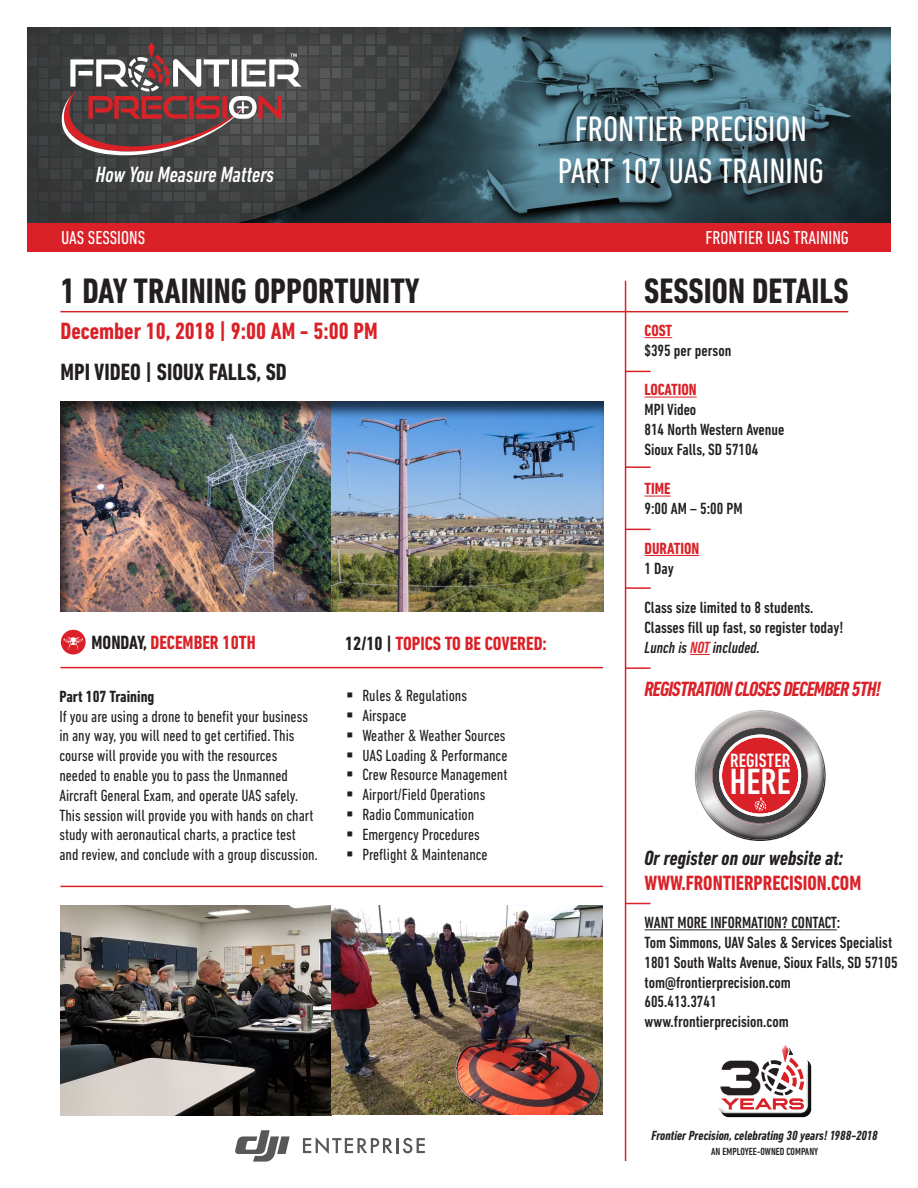
<style>
.page{position:relative;width:918px;height:1188px;background:#fff}
.page>*{position:absolute;margin:0;border:0;box-sizing:border-box;transform-origin:0 0}
.t1{font:500 condensed 37.2px "DIN Next LT Pro";color:#fff}
.t2{font:700 condensed 36px "DIN Next LT Pro";color:#231f20}
.t3{font:condensed 36px "DIN Next LT Pro";color:#fff}
.t4{font:700 condensed 24px "DIN Next LT Pro";color:#da2128}
.t5{font:700 condensed 24px "DIN Next LT Pro";color:#231f20}
.t6{font:italic 500 condensed 22.5px "DIN Next LT Pro";color:#fff}
.t7{font:italic 700 condensed 21px "DIN Next LT Pro";letter-spacing:-.035em;color:#da2128}
.t8{font:italic 700 condensed 21px "DIN Next LT Pro";color:#231f20}
.t9{font:700 condensed 21px "DIN Next LT Pro";color:#da2128}
.t10{font:500 condensed 19.65px "DIN Next LT Pro";color:#fff}
.t11{font:700 condensed 19.5px "DIN Next LT Pro";color:#da2128}
.t12{font:condensed 19.05px "DIN Next LT Pro";color:#fff}
.t13{font:condensed 16.5px/19.8px "DIN Next LT Pro";color:#231f20}
.t14{font:500 condensed 16.5px "DIN Next LT Pro";color:#231f20}
.t15{font:700 condensed 16.5px "DIN Next LT Pro";color:#da2128}
.t16{font:italic 500 condensed 16.5px "DIN Next LT Pro";color:#231f20}
.t17{font:700 condensed 16.5px "DIN Next LT Pro";color:#231f20}
.t18{font:italic 700 condensed 13.5px "DIN Next LT Pro";color:#231f20}
.t19{font:500 condensed 10.5px "DIN Next LT Pro";color:#231f20}
.s1{color:#231f20}
.s2{color:#da2128}
</style>
<div class="page">
<img style="left:60px;top:905px;width:543px;height:210px">
<div style="left:210px;top:26px;width:683px;height:204px;background:#231f20;opacity:.75"></div>
<div style="left:27px;top:224px;width:864px;height:28px;background:#da2128"></div>
<svg style="left:28px;top:27px;width:436px;height:197px;background:#494546"></svg>
<svg style="left:562px;top:119px;width:279px;height:82px;background:#3a5761"></svg>
<svg style="left:645px;top:337px;width:27px;height:1px"></svg>
<hr style="left:645px;top:397px;width:52px;height:1px;background:#da2128">
<svg style="left:645px;top:496px;width:26px;height:1px"></svg>
<hr style="left:645px;top:555px;width:54px;height:1px;background:#da2128">
<svg style="left:690px;top:654px;width:20px;height:1px"></svg>
<hr style="left:645px;top:929px;width:192px;height:1px;background:#231f20">
<div style="left:694px;top:709px;width:127px;height:121px;background:#fff;opacity:.75"></div>
<div style="left:696px;top:720px;width:131px;height:122px;background:#231f20;opacity:.75"></div>
<hr style="left:60px;top:311px;width:788px;height:1px;background:#da2128">
<hr style="left:625px;top:281px;width:1px;height:880px;background:#da2128">
<hr style="left:60px;top:667px;width:543px;height:1px;background:#da2128">
<hr style="left:60px;top:886px;width:543px;height:1px;background:#da2128">
<svg style="left:626px;top:371px;width:25px;height:1px"></svg>
<hr style="left:625px;top:466px;width:26px;height:2px;background:#da2128">
<svg style="left:626px;top:529px;width:25px;height:1px"></svg>
<hr style="left:625px;top:587px;width:26px;height:2px;background:#da2128">
<hr style="left:625px;top:667px;width:25px;height:2px;background:#da2128">
<svg style="left:626px;top:903px;width:24px;height:1px"></svg>
<div style="left:716px;top:1046px;width:95px;height:72px;background:#231f20;opacity:.75"></div>
<div style="left:61px;top:630px;width:25px;height:24px;background:#dc2029;border-radius:50%"></div>
<svg style="left:63px;top:637px;width:20px;height:13px"></svg>
<svg style="left:303px;top:1137px;width:90px;height:17px"></svg>
<hr style="left:396px;top:1138px;width:3px;height:15px;background:#57585a">
<svg style="left:403px;top:1138px;width:22px;height:15px"></svg>
<svg style="left:235px;top:1130px;width:55px;height:32px"></svg>
<div style="left:60px;top:401px;width:544px;height:211px;background:#231f20;opacity:.75"></div>
<p class="t6" style="left:96px;top:162px;width:180px">How You Measure Matters</p>
<p class="t3" style="left:575px;top:109px;width:234px">FRONTIER PRECISION</p>
<p class="t3" style="left:558px;top:151px;width:268px">PART 107 UAS TRAINING</p>
<p class="t12" style="left:61px;top:227px;width:86px">UAS SESSIONS</p>
<p class="t2" style="left:60px;top:271px;width:361px">1 DAY TRAINING OPPORTUNITY</p>
<p class="t4" style="left:60px;top:318px;width:319px">December 10, 2018 | 9:00 AM - 5:00 PM</p>
<p class="t5" style="left:60px;top:358px;width:228px">MPI VIDEO | SIOUX FALLS, SD</p>
<p class="t11" style="left:92px;top:631px;width:166px"><span class="s1">MONDAY,</span> DECEMBER 10TH</p>
<p class="t17" style="left:59px;top:687px;width:97px">Part 107 Training</p>
<p class="t13" style="left:59px;top:706px;width:250px">If you are using a drone to benefit your business</p>
<p class="t13" style="left:59px;top:726px;width:237px">in any way, you will need to get certified. This course will provide you with the resources</p>
<p class="t13" style="left:59px;top:765px;width:230px">needed to enable you to pass the Unmanned</p>
<p class="t13" style="left:59px;top:785px;width:240px">Aircraft General Exam, and operate UAS safely.</p>
<p class="t13" style="left:59px;top:805px;width:255px">This session will provide you with hands on chart</p>
<p class="t13" style="left:59px;top:825px;width:238px">study with aeronautical charts, a practice test</p>
<p class="t13" style="left:59px;top:845px;width:260px">and review, and conclude with a group discussion.</p>
<p class="t11" style="left:345px;top:632px;width:203px"><span class="s1">12/10 |</span> TOPICS TO BE COVERED:</p>
<p class="t13" style="left:346px;top:686px;width:122px">▪ Rules &amp; Regulations</p>
<p class="t13" style="left:346px;top:705px;width:62px">▪ Airspace</p>
<p class="t13" style="left:346px;top:725px;width:161px">▪ Weather &amp; Weather Sources</p>
<p class="t13" style="left:346px;top:745px;width:163px">▪ UAS Loading &amp; Performance</p>
<p class="t13" style="left:346px;top:765px;width:163px">▪ Crew Resource Management</p>
<p class="t13" style="left:346px;top:785px;width:141px">▪ Airport/Field Operations</p>
<p class="t13" style="left:346px;top:804px;width:130px">▪ Radio Communication</p>
<p class="t13" style="left:346px;top:824px;width:135px">▪ Emergency Procedures</p>
<p class="t13" style="left:346px;top:844px;width:143px">▪ Preflight &amp; Maintenance</p>
<p class="t12" style="left:706px;top:227px;width:145px">FRONTIER UAS TRAINING</p>
<p class="t2" style="left:644px;top:271px;width:206px">SESSION DETAILS</p>
<p class="t15" style="left:645px;top:321px;width:29px">COST</p>
<p class="t14" style="left:645px;top:341px;width:88px">$395 per person</p>
<p class="t15" style="left:645px;top:380px;width:54px">LOCATION</p>
<p class="t14" style="left:645px;top:400px;width:53px">MPI Video</p>
<p class="t14" style="left:645px;top:420px;width:141px">814 North Western Avenue</p>
<p class="t14" style="left:645px;top:440px;width:115px">Sioux Falls, SD 57104</p>
<p class="t15" style="left:645px;top:479px;width:28px">TIME</p>
<p class="t14" style="left:645px;top:499px;width:100px">9:00 AM – 5:00 PM</p>
<p class="t15" style="left:645px;top:539px;width:56px">DURATION</p>
<p class="t14" style="left:645px;top:559px;width:31px">1 Day</p>
<p class="t14" style="left:645px;top:598px;width:171px">Class size limited to 8 students.</p>
<p class="t14" style="left:645px;top:618px;width:200px">Classes fill up fast, so register today!</p>
<p class="t16" style="left:645px;top:638px;width:117px">Lunch is <span class="s2">NOT</span> included.</p>
<p class="t7" style="left:645px;top:677px;width:238px">REGISTRATION CLOSES DECEMBER 5TH!</p>
<p class="t10" style="left:730px;top:749px;width:62px">REGISTER</p>
<h1 class="t1" style="left:730px;top:760px;width:63px">HERE</h1>
<p class="t8" style="left:645px;top:846px;width:200px">Or register on our website at:</p>
<p class="t9" style="left:645px;top:871px;width:218px">WWW.FRONTIERPRECISION.COM</p>
<p class="t14" style="left:645px;top:913px;width:197px">WANT MORE INFORMATION? CONTACT:</p>
<p class="t14" style="left:645px;top:933px;width:249px">Tom Simmons, UAV Sales &amp; Services Specialist</p>
<p class="t14" style="left:645px;top:953px;width:255px">1801 South Walts Avenue, Sioux Falls, SD 57105</p>
<p class="t14" style="left:645px;top:973px;width:148px">tom@frontierprecision.com</p>
<p class="t14" style="left:645px;top:993px;width:74px">605.413.3741</p>
<p class="t14" style="left:645px;top:1012px;width:146px">www.frontierprecision.com</p>
<p class="t18" style="left:652px;top:1128px;width:228px">Frontier Precision, celebrating 30 years! 19 88-2018</p>
<p class="t19" style="left:711px;top:1145px;width:109px">AN EMPLOYEE-OWNED COMPANY</p>
</div>
